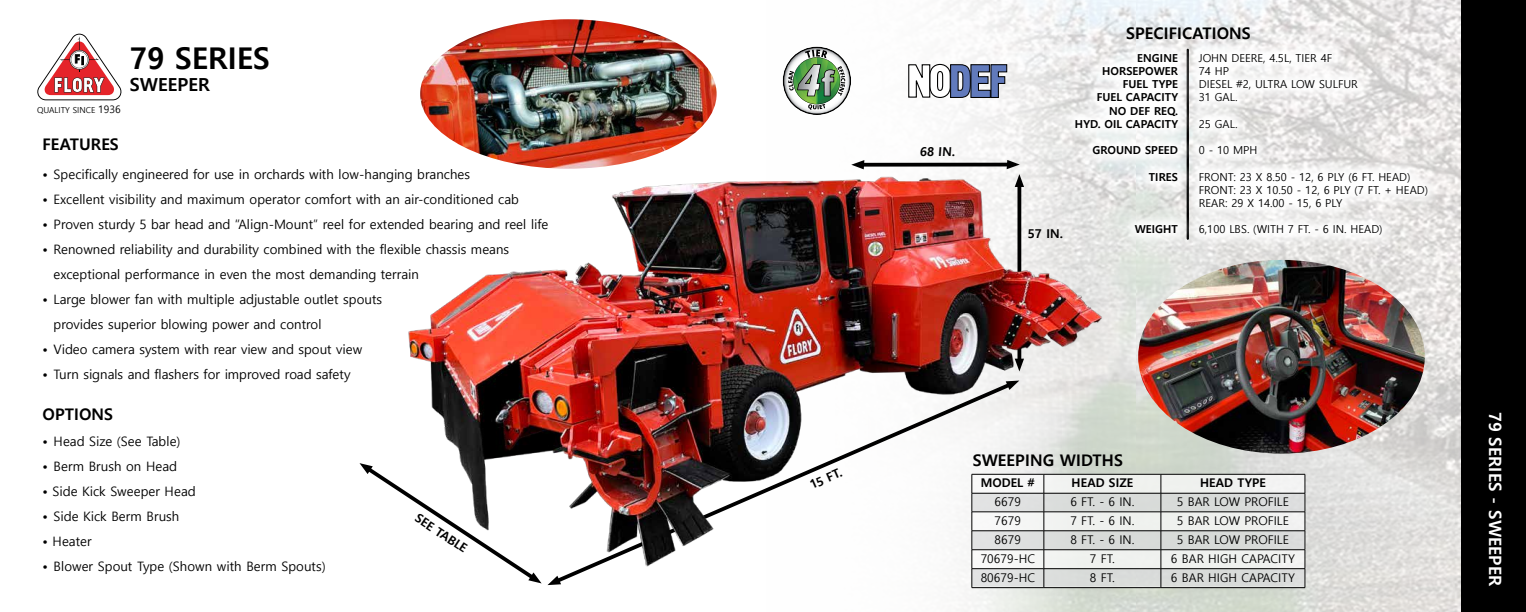
<style>
.page{position:relative;width:1526px;height:612px;background:#fff}
.page>*{position:absolute;margin:0;border:0;box-sizing:border-box;transform-origin:0 0}
.t1{font:700 30px "Malgun Gothic";color:#000}
.t2{font:700 18px "Malgun Gothic";color:#000}
.t3{font:700 17px "Malgun Gothic";color:#fff}
.t4{font:700 16px "Malgun Gothic";color:#000}
.t5{font:13px/25px "Malgun Gothic";color:#000}
.t6{font:700 12.3px "Malgun Gothic";color:#000}
.t7{font:700 12.2px "Malgun Gothic";color:#000}
.t8{font:12px "Malgun Gothic";color:#000}
.t9{font:700 12px "Malgun Gothic";color:#000}
.t10{font:11px/13.2px "Malgun Gothic";color:#000}
.t11{font:700 11px/13.2px "Malgun Gothic";color:#000;text-align:right}
.t12{font:8.2px "Malgun Gothic";color:#000}
.s1{font-size:10.3px}
</style>
<div class="page">
<img style="left:1078px;top:0;width:383px;height:612px">
<div style="left:1461px;top:0;width:65px;height:612px;background:#000"></div>
<img style="left:420px;top:19px;width:296px;height:150px">
<img style="left:1138px;top:260px;width:286px;height:194px">
<svg style="left:908px;top:63px;width:99px;height:36px"></svg>
<svg style="left:971px;top:475px;width:334px;height:113px"></svg>
<hr style="left:1044px;top:474px;width:117px;height:1px;background:#000">
<hr style="left:1161px;top:474px;width:144px;height:1px;background:#000">
<hr style="left:1044px;top:493px;width:117px;height:1px;background:#000">
<hr style="left:1161px;top:493px;width:144px;height:1px;background:#000">
<svg style="left:1061px;top:39px;width:123px;height:209px"></svg>
<svg style="left:1184px;top:39px;width:258px;height:210px"></svg>
<svg style="left:557px;top:571px;width:460px;height:16px"></svg>
<svg style="left:547px;top:576px;width:14px;height:9px"></svg>
<img style="left:408px;top:170px;width:700px;height:401px">
<svg style="left:864px;top:163px;width:142px;height:4px"></svg>
<svg style="left:851px;top:160px;width:13px;height:9px"></svg>
<svg style="left:1006px;top:160px;width:18px;height:27px"></svg>
<svg style="left:359px;top:462px;width:182px;height:122px"></svg>
<svg style="left:37px;top:34px;width:84px;height:66px"></svg>
<svg style="left:782px;top:47px;width:69px;height:68px"></svg>
<p class="t12" style="left:37px;top:105px;width:85px">QUALITY SINCE <span class="s1">1936</span></p>
<h1 class="t1" style="left:130px;top:41px;width:142px">79 SERIES</h1>
<h2 class="t2" style="left:130px;top:74px;width:82px">SWEEPER</h2>
<p class="t4" style="left:43px;top:135px;width:78px">FEATURES</p>
<p class="t5" style="left:43px;top:162px;width:429px">• Specifically engineered for use in orchards with low-hanging branches</p>
<p class="t5" style="left:43px;top:187px;width:478px">• Excellent visibility and maximum operator comfort with an air-conditioned cab</p>
<p class="t5" style="left:43px;top:212px;width:507px">• Proven sturdy 5 bar head and “Align-Mount” reel for extended bearing and reel life</p>
<p class="t5" style="left:54px;top:237px;width:457px;text-indent:-11px">• Renowned reliability and durability combined with the flexible chassis means exceptional performance in even the most demanding terrain</p>
<p class="t5" style="left:54px;top:287px;width:330px;text-indent:-11px">• Large blower fan with multiple adjustable outlet spouts provides superior blowing power and control</p>
<p class="t5" style="left:43px;top:337px;width:321px">• Video camera system with rear view and spout view</p>
<p class="t5" style="left:43px;top:362px;width:309px">• Turn signals and flashers for improved road safety</p>
<p class="t4" style="left:43px;top:405px;width:72px">OPTIONS</p>
<p class="t5" style="left:43px;top:429px;width:139px">• Head Size (See Table)</p>
<p class="t5" style="left:43px;top:454px;width:136px">• Berm Brush on Head</p>
<p class="t5" style="left:43px;top:479px;width:154px">• Side Kick Sweeper Head</p>
<p class="t5" style="left:43px;top:504px;width:138px">• Side Kick Berm Brush</p>
<p class="t5" style="left:43px;top:529px;width:51px">• Heater</p>
<p class="t5" style="left:43px;top:554px;width:285px">• Blower Spout Type (Shown with Berm Spouts)</p>
<p class="t7" style="left:421px;top:510px;width:61px;rotate:34deg">SEE TABLE</p>
<p class="t7" style="left:807px;top:479px;width:36px;rotate:-24deg">15 FT.</p>
<p class="t6" style="left:920px;top:144px;width:37px">68 IN.</p>
<p class="t7" style="left:1028px;top:226px;width:37px">57 IN.</p>
<p class="t4" style="left:1126px;top:23px;width:126px">SPECIFICATIONS</p>
<p class="t11" style="left:1075px;top:51px;width:105px">ENGINE<br>HORSEPOWER<br>FUEL TYPE<br>FUEL CAPACITY<br>NO DEF REQ.<br>HYD. OIL CAPACITY</p>
<p class="t11" style="left:1092px;top:144px;width:87px">GROUND SPEED</p>
<p class="t11" style="left:1149px;top:170px;width:31px">TIRES</p>
<p class="t10" style="left:1198px;top:51px;width:161px">JOHN DEERE, 4.5L, TIER 4F<br>74 HP<br>DIESEL #2, ULTRA LOW SULFUR<br>31 GAL.</p>
<p class="t10" style="left:1198px;top:117px;width:40px">25 GAL.</p>
<p class="t10" style="left:1198px;top:144px;width:60px">0 - 10 MPH</p>
<p class="t10" style="left:1198px;top:170px;width:231px">FRONT: 23 X 8.50 - 12, 6 PLY (6 FT. HEAD)<br>FRONT: 23 X 10.50 - 12, 6 PLY (7 FT. + HEAD)<br>REAR: 29 X 14.00 - 15, 6 PLY</p>
<p class="t10" style="left:1198px;top:223px;width:185px">6,100 LBS. (WITH 7 FT. - 6 IN. HEAD)</p>
<p class="t11" style="left:1134px;top:223px;width:45px">WEIGHT</p>
<p class="t4" style="left:972px;top:451px;width:152px">SWEEPING WIDTHS</p>
<p class="t9" style="left:981px;top:476px;width:55px">MODEL #</p>
<p class="t9" style="left:1071px;top:476px;width:63px">HEAD SIZE</p>
<p class="t9" style="left:1200px;top:476px;width:67px">HEAD TYPE</p>
<p class="t8" style="left:994px;top:495px;width:28px">6679</p>
<p class="t8" style="left:1070px;top:495px;width:66px">6 FT. - 6 IN.</p>
<p class="t8" style="left:1177px;top:495px;width:114px">5 BAR LOW PROFILE</p>
<p class="t8" style="left:994px;top:514px;width:28px">7679</p>
<p class="t8" style="left:1070px;top:514px;width:66px">7 FT. - 6 IN.</p>
<p class="t8" style="left:1177px;top:514px;width:114px">5 BAR LOW PROFILE</p>
<p class="t8" style="left:994px;top:533px;width:28px">8679</p>
<p class="t8" style="left:1070px;top:533px;width:66px">8 FT. - 6 IN.</p>
<p class="t8" style="left:1177px;top:533px;width:114px">5 BAR LOW PROFILE</p>
<p class="t8" style="left:980px;top:552px;width:56px">70679-HC</p>
<p class="t8" style="left:1090px;top:552px;width:26px">7 FT.</p>
<p class="t8" style="left:1171px;top:552px;width:125px">6 BAR HIGH CAPACITY</p>
<p class="t8" style="left:980px;top:571px;width:56px">80679-HC</p>
<p class="t8" style="left:1090px;top:571px;width:26px">8 FT.</p>
<p class="t8" style="left:1171px;top:571px;width:125px">6 BAR HIGH CAPACITY</p>
<h3 class="t3" style="left:1505px;top:412px;width:176px;rotate:90deg">79 SERIES - SWEEPER</h3>
</div>
